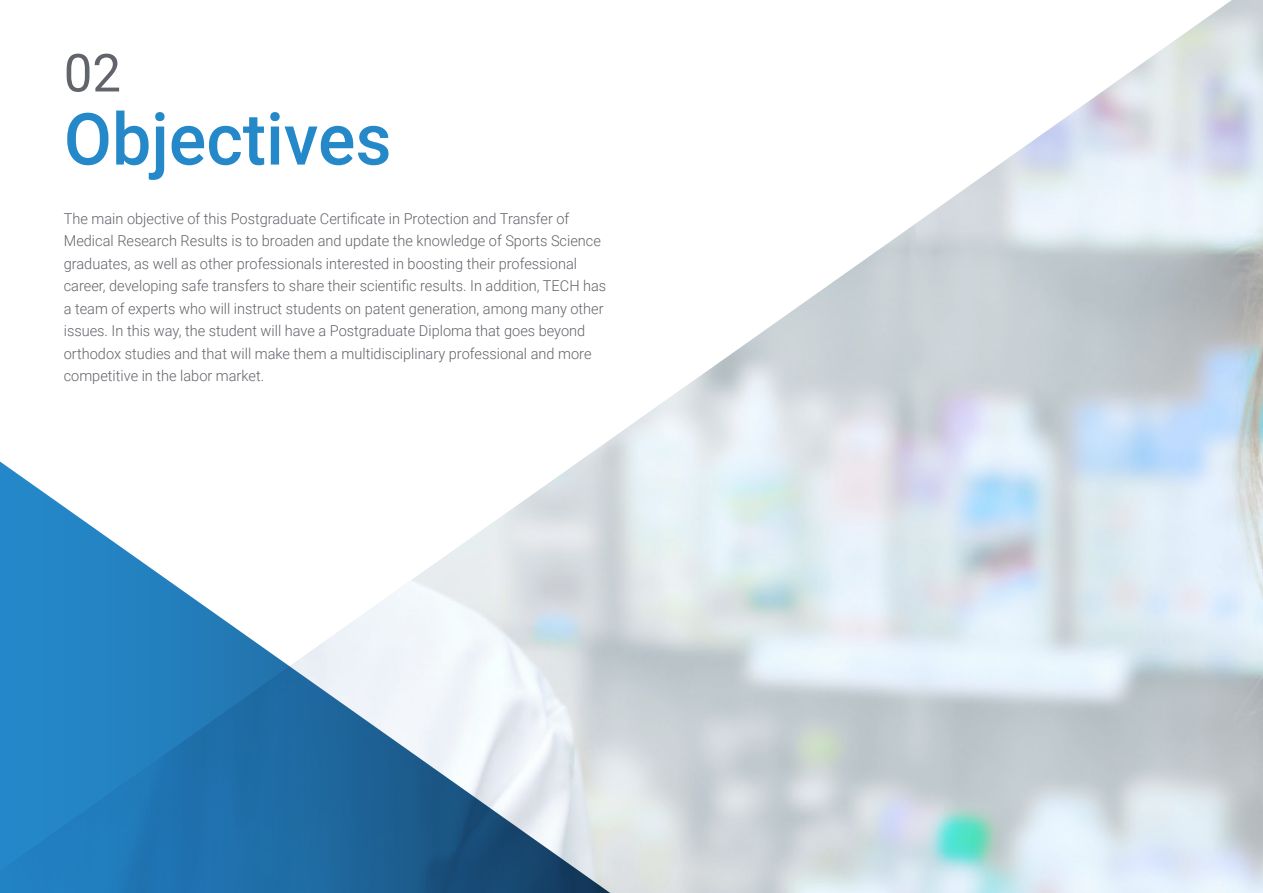
<style>
.page{position:relative;width:1263px;height:893px;background:#fff}
.page>*{position:absolute;margin:0;border:0;box-sizing:border-box;transform-origin:0 0}
.t1{font:500 72px "Roboto";color:#2488c9}
.t2{font:52.5px "Roboto";color:#61646a}
.t3{font:300 15px/22.5px "Roboto";color:#61646a}
</style>
<div class="page">
<img style="left:601px;top:0;width:662px;height:893px">
<svg style="left:0;top:446px;width:640px;height:447px"></svg>
<h2 class="t2" style="left:64px;top:36px;width:59px">02</h2>
<h1 class="t1" style="left:64px;top:89px;width:329px">Objectives</h1>
<p class="t3" style="left:64px;top:207px;width:544px">The main objective of this Postgraduate Certificate in Protection and Transfer of Medical Research Results is to broaden and update the knowledge of Sports Science graduates, as well as other professionals interested in boosting their professional career, developing safe transfers to share their scientific results. In addition, TECH has a team of experts who will instruct students on patent generation, among many other issues. In this way, the student will have a Postgraduate Diploma that goes beyond orthodox studies and that will make them a multidisciplinary professional and more competitive in the labor market.</p>
</div>
